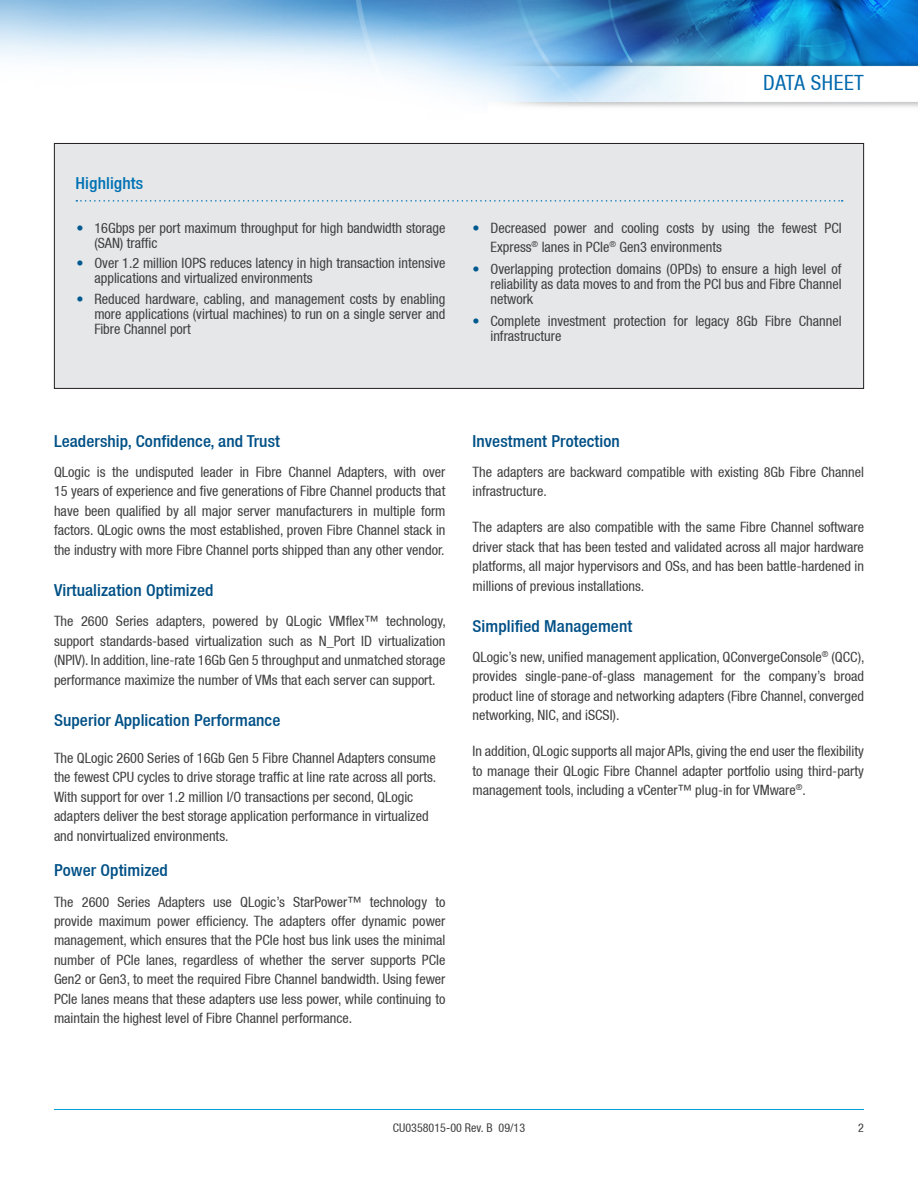
<style>
.page{position:relative;width:918px;height:1188px;background:#fff}
.page>*{position:absolute;margin:0;border:0;box-sizing:border-box;transform-origin:0 0}
.t1{font:condensed 21px "Helvetica Neue LT";letter-spacing:.025em;color:#0068ac}
.t2{font:500 condensed 16.5px "Helvetica Neue LT";letter-spacing:.005em;color:#005086;scale:1.05 1}
.t3{font:500 condensed 16.5px "Helvetica Neue LT";letter-spacing:.005em;color:#0072b4;scale:1.05 1}
.t4{font:condensed 14.25px/19.5px "Helvetica 57";color:#3e3e3f;text-align:justify}
.t5{font:condensed 14.25px/19.5px "Helvetica Neue LT";color:#3e3e3f}
.t6{font:condensed 12px "Helvetica Neue LT";letter-spacing:.005em;color:#3e3e3f}
.s1{color:#005a90}
.s2{font-family:"Helvetica Neue LT"}
</style>
<div class="page">
<hr style="left:54px;top:1109px;width:810px;height:1px;background:#009fda">
<img style="left:0;top:0;width:918px;height:150px">
<div style="left:54px;top:143px;width:810px;height:245px;background:#e6e7e9"></div>
<div style="left:54px;top:143px;width:810px;height:246px;border:1px solid #231f20"></div>
<svg style="left:76px;top:200px;width:767px;height:2px"></svg>
<h1 class="t1" style="left:763px;top:71px;width:102px">Data Sheet</h1>
<p class="t3" style="left:76px;top:174px;width:66px">Highlights</p>
<p class="t5" style="left:94px;top:220px;width:353px;line-height:15px;text-indent:-18px"><span class="s1">•</span> 16Gbps per port maximum throughput for high bandwidth storage (SAN) traffic</p>
<p class="t5" style="left:94px;top:256px;width:353px;line-height:15px;text-indent:-18px"><span class="s1">•</span> Over 1.2 million IOPS reduces latency in high transaction intensive applications and virtualized environments</p>
<p class="t5" style="left:94px;top:291px;width:353px;line-height:15px;text-align:justify;text-indent:-18px"><span class="s1">•</span> Reduced hardware, cabling, and management costs by enabling more applications (virtual machines) to run on a single server and Fibre Channel port</p>
<p class="t5" style="left:490px;top:218px;width:353px;text-indent:-18px"><span class="s1">•</span> Decreased power and cooling costs by using the fewest PCI<br>Express<sup>®</sup> lanes in PCIe<sup>®</sup> Gen3 environments</p>
<p class="t5" style="left:490px;top:261px;width:353px;line-height:15px;text-align:justify;text-indent:-18px"><span class="s1">•</span> Overlapping protection domains (OPDs) to ensure a high level of reliability as data moves to and from the PCI bus and Fibre Channel network</p>
<p class="t5" style="left:490px;top:313px;width:353px;line-height:15px;text-indent:-18px"><span class="s1">•</span> Complete investment protection for legacy 8Gb Fibre Channel infrastructure</p>
<p class="t2" style="left:54px;top:431px;width:217px">Leadership, Confidence, and Trust</p>
<p class="t5" style="left:54px;top:462px;width:393px;text-align:justify">QLogic is the undisputed leader in Fibre Channel Adapters, with over 15 years of experience and five generations of Fibre Channel products that have been qualified by all major server manufacturers in multiple form factors. QLogic owns the most established, proven Fibre Channel stack in the industry with more Fibre Channel ports shipped than any other vendor.</p>
<p class="t2" style="left:54px;top:580px;width:153px">Virtualization Optimized</p>
<p class="t4" style="left:54px;top:611px;width:394px">The 2600 Series adapters, powered by QLogic VMflex™ technology, support standards-based virtualization such as N_Port ID virtualization (NPIV). In addition, line-rate 16Gb Gen 5 throughput and unmatched storage performance maximize the number of VMs that each server can support.</p>
<p class="t2" style="left:54px;top:710px;width:217px">Superior Application Performance</p>
<p class="t5" style="left:54px;top:748px;width:384px">The QLogic 2600 Series of 16Gb Gen 5 Fibre Channel Adapters consume the fewest CPU cycles to drive storage traffic at line rate across all ports.<br>With support for over 1.2 million I/O transactions per second, QLogic adapters deliver the best storage application performance in virtualized and nonvirtualized environments.</p>
<p class="t2" style="left:54px;top:861px;width:110px">Power Optimized</p>
<p class="t4" style="left:54px;top:892px;width:393px">The 2600 Series Adapters use QLogic’s StarPower™ technology to provide maximum power efficiency. The adapters offer dynamic power management, which ensures that the PCIe host bus link uses the minimal number of PCIe lanes, regardless of whether the server supports PCIe Gen2 or Gen3, to meet the required Fibre Channel bandwidth. Using fewer PCIe lanes means that these adapters use less power, while continuing to maintain the highest level of Fibre Channel performance.</p>
<p class="t2" style="left:472px;top:431px;width:142px">Investment Protection</p>
<p class="t4" style="left:472px;top:462px;width:393px"><span class="s2">The adapters are</span> backward compatible with existing 8Gb Fibre Channel infrastructure.</p>
<p class="t4" style="left:472px;top:517px;width:393px">The adapters are also compatible with the same Fibre Channel software driver stack that has been tested and validated across all major hardware platforms, all major hypervisors and OSs, and has been battle-hardened in millions of previous installations.</p>
<p class="t2" style="left:472px;top:616px;width:154px">Simplified Management</p>
<p class="t4" style="left:472px;top:647px;width:394px">QLogic’s new, unified management application, QConvergeConsole<sup>®</sup> (QCC), provides single-pane-of-glass management for the company’s broad product line of storage and networking adapters (Fibre Channel, converged networking, NIC, and iSCSI).</p>
<p class="t4" style="left:473px;top:741px;width:393px">In addition, QLogic supports all major APIs, giving the end user the flexibility to manage their QLogic Fibre Channel adapter portfolio using third-party management tools, including a vCenter™ plug-in for VMware<sup>®</sup>.</p>
<p class="t6" style="left:393px;top:1121px;width:134px">CU0358015-00 Rev. B 09/13</p>
<p class="t6" style="left:858px;top:1121px;width:7px">2</p>
</div>
